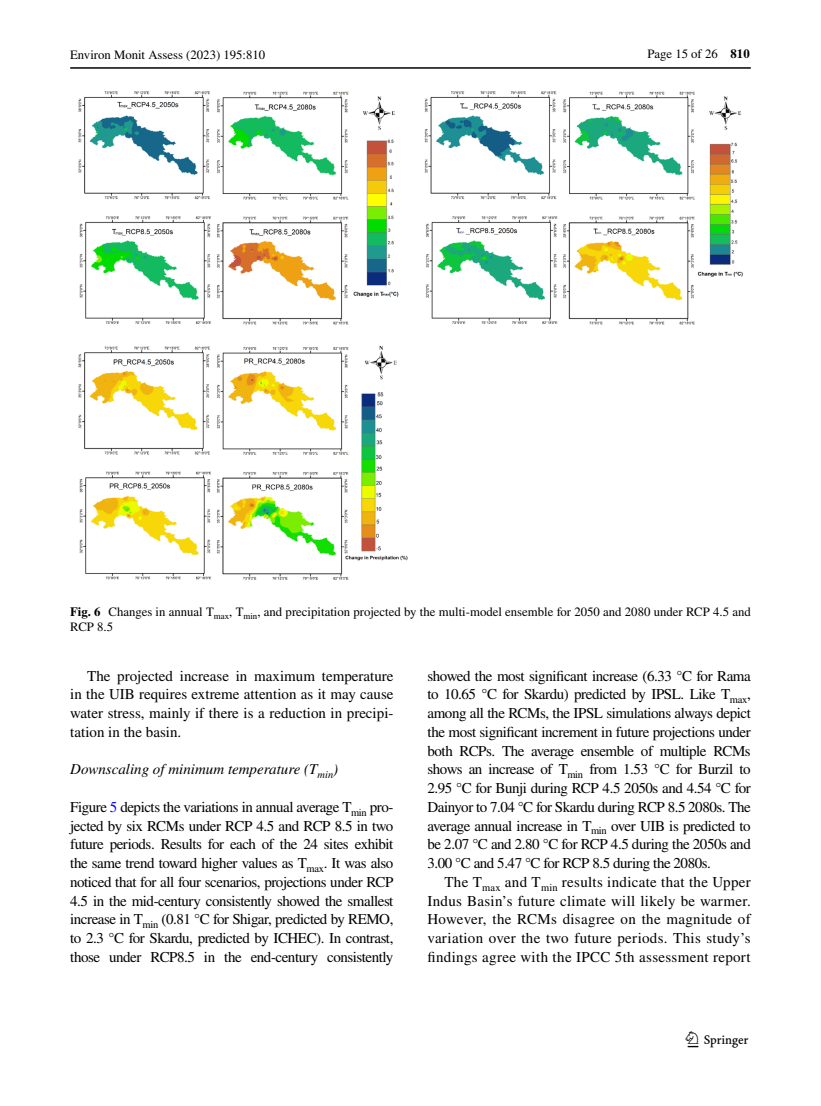
<style>
.page{position:relative;width:821px;height:1106px;background:#fff}
.page>*{position:absolute;margin:0;border:0;box-sizing:border-box;transform-origin:0 0}
.t1{font:22.5px "Springnew Regular 3";color:#000}
.t2{font:15px/18.8px "STIX";letter-spacing:-.01em;color:#000;text-align:justify}
.t3{font:italic 15px "STIX";color:#000}
.t4{font:12.75px/15px "STIX";color:#000}
.s1{font-weight:700}
.s2{color:#00f}
</style>
<div class="page">
<hr style="left:70px;top:67px;width:680px;height:2px;background:#000">
<img style="left:78px;top:91px;width:665px;height:489px">
<p class="t4" style="left:70px;top:48px;width:197px">Environ Monit Assess (2023) 195:810</p>
<p class="t4" style="left:647px;top:47px;width:104px">Page 15 of 26 <span class="s1">810</span></p>
<p class="t4" style="left:70px;top:605px;width:682px"><span class="s1">Fig. 6</span> Changes in annual T<sub>max</sub>, T<sub>min</sub>, and precipitation projected by the multi-model ensemble for 2050 and 2080 under RCP 4.5 and<br>RCP 8.5</p>
<p class="t2" style="left:70px;top:667px;width:325px;text-indent:17px">The projected increase in maximum temperature in the UIB requires extreme attention as it may cause water stress, mainly if there is a reduction in precipi&shy;tation in the basin.</p>
<p class="t3" style="left:70px;top:759px;width:269px">Downscaling of minimum temperature (T<sub>min</sub>)</p>
<p class="t2" style="left:70px;top:798px;width:325px">Figure <span class="s2">5</span> depicts the variations in annual average T<sub>min</sub> pro&shy;jected by six RCMs under RCP 4.5 and RCP 8.5 in two future periods. Results for each of the 24 sites exhibit the same trend toward higher values as T<sub>max</sub>. It was also noticed that for all four scenarios, projections under RCP 4.5 in the mid-century consistently showed the smallest increase in T<sub>min</sub> (0.81 °C for Shigar, predicted by REMO, to 2.3 °C for Skardu, predicted by ICHEC). In contrast, those under RCP8.5 in the end-century consistently</p>
<p class="t2" style="left:427px;top:667px;width:325px">showed the most significant increase (6.33 °C for Rama to 10.65 °C for Skardu) predicted by IPSL. Like T<sub>max</sub>, among all the RCMs, the IPSL simulations always depict the most significant increment in future projections under both RCPs. The average ensemble of multiple RCMs shows an increase of T<sub>min</sub> from 1.53 °C for Burzil to 2.95 °C for Bunji during RCP 4.5 2050s and 4.54 °C for Dainyor to 7.04 °C for Skardu during RCP 8.5 2080s. The average annual increase in T<sub>min</sub> over UIB is predicted to be 2.07 °C and 2.80 °C for RCP 4.5 during the 2050s and 3.00 °C and 5.47 °C for RCP 8.5 during the 2080s.</p>
<p class="t2" style="left:427px;top:873px;width:325px;text-indent:17px">The T<sub>max</sub> and T<sub>min</sub> results indicate that the Upper Indus Basin’s future climate will likely be warmer.<br>However, the RCMs disagree on the magnitude of variation over the two future periods. This study’s findings agree with the IPCC 5th assessment report</p>
<h1 class="t1" style="left:687px;top:1031px;width:62px">1 3</h1>
</div>
